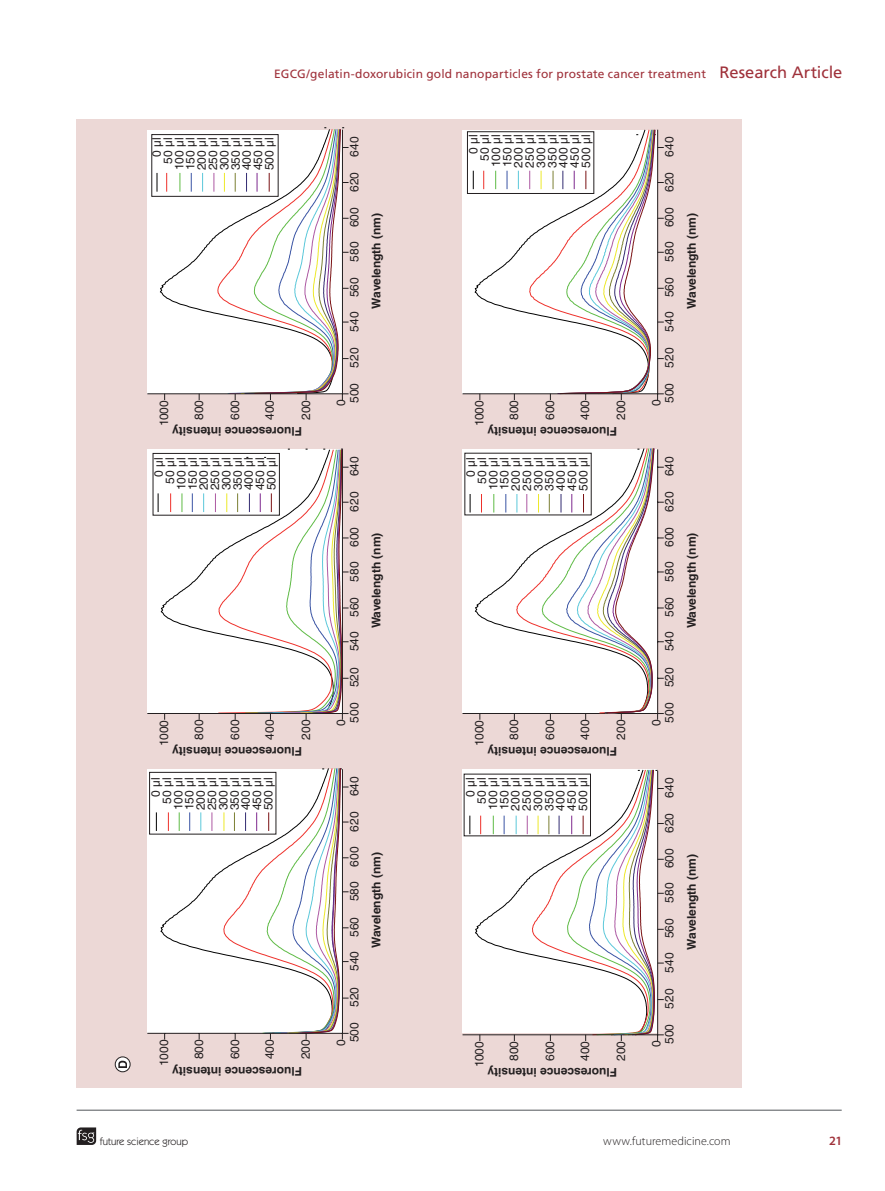
<style>
.page{position:relative;width:885px;height:1191px;background:#fff}
.page>*{position:absolute;margin:0;border:0;box-sizing:border-box;transform-origin:0 0}
.t1{font:600 12.75px "Myriad Pro";color:#9f313a}
.t2{font:12px/11.2px "Helvetica LT Std";color:#231f20;text-align:right}
.t3{font:700 12px "Helvetica LT Std";color:#231f20}
.t4{font:12px "Frutiger";letter-spacing:.01em;color:#9f313a}
.t5{font:300 12px "Myriad Pro";letter-spacing:.005em;color:#231f20}
.t6{font:10.5px "Itc Kabel";color:#231f20}
.s1{font-size:16.5px}
</style>
<div class="page">
<div style="left:77px;top:119px;width:665px;height:968px;background:#ecd8d6"></div>
<svg style="left:658px;top:449px;width:6px;height:271px"></svg>
<svg style="left:147px;top:769px;width:202px;height:271px;background:#f4f2f1"></svg>
<svg style="left:527px;top:770px;width:136px;height:271px"></svg>
<svg style="left:462px;top:836px;width:196px;height:199px;background:#f3f2f2"></svg>
<svg style="left:658px;top:130px;width:5px;height:270px"></svg>
<svg style="left:149px;top:129px;width:509px;height:707px"></svg>
<svg style="left:115px;top:1057px;width:15px;height:14px"></svg>
<div style="left:115px;top:1056px;width:15px;height:16px;border:1px solid #231f20;border-radius:50%"></div>
<svg style="left:118px;top:1060px;width:9px;height:8px"></svg>
<svg style="left:77px;top:1127px;width:19px;height:18px"></svg>
<hr style="left:77px;top:1109px;width:764px;height:1px;background:#52555a">
<p class="t4" style="left:274px;top:67px;width:569px">EGCG/gelatin-doxorubicin gold nanoparticles for prostate cancer treatment <span class="s1">Research Article</span></p>
<p class="t2" style="left:151px;top:170px;width:34px;rotate:-90deg">0 µl<br>50 µl<br>100 µl<br>150 µl<br>200 µl<br>250 µl<br>300 µl<br>350 µl<br>400 µl<br>450 µl<br>500 µl</p>
<p class="t2" style="left:348px;top:157px;width:22px;rotate:-90deg">640</p>
<p class="t2" style="left:467px;top:168px;width:34px;rotate:-90deg">0 µl<br>50 µl<br>100 µl<br>150 µl<br>200 µl<br>250 µl<br>300 µl<br>350 µl<br>400 µl<br>450 µl<br>500 µl</p>
<p class="t2" style="left:663px;top:157px;width:22px;rotate:-90deg">640</p>
<p class="t2" style="left:348px;top:192px;width:22px;rotate:-90deg">620</p>
<p class="t2" style="left:663px;top:192px;width:22px;rotate:-90deg">620</p>
<p class="t2" style="left:348px;top:262px;width:56px;rotate:-90deg">580 600</p>
<p class="t3" style="left:369px;top:309px;width:97px;rotate:-90deg">Wavelength (nm)</p>
<p class="t2" style="left:348px;top:331px;width:56px;rotate:-90deg">540 560</p>
<p class="t2" style="left:663px;top:262px;width:56px;rotate:-90deg">580 600</p>
<p class="t3" style="left:684px;top:309px;width:97px;rotate:-90deg">Wavelength (nm)</p>
<p class="t2" style="left:663px;top:331px;width:56px;rotate:-90deg">540 560</p>
<p class="t2" style="left:348px;top:367px;width:22px;rotate:-90deg">520</p>
<p class="t2" style="left:663px;top:367px;width:22px;rotate:-90deg">520</p>
<p class="t2" style="left:348px;top:403px;width:22px;rotate:-90deg">500</p>
<p class="t2" style="left:264px;top:420px;width:22px;rotate:-90deg">400</p>
<p class="t2" style="left:300px;top:420px;width:22px;rotate:-90deg">200</p>
<p class="t2" style="left:335px;top:406px;width:8px;rotate:-90deg">0</p>
<p class="t2" style="left:158px;top:426px;width:28px;rotate:-90deg">1000</p>
<p class="t2" style="left:193px;top:420px;width:22px;rotate:-90deg">800</p>
<p class="t2" style="left:229px;top:420px;width:22px;rotate:-90deg">600</p>
<p class="t3" style="left:302px;top:439px;width:131px;rotate:-180deg">Fluorescence intensity</p>
<p class="t2" style="left:663px;top:403px;width:22px;rotate:-90deg">500</p>
<p class="t2" style="left:579px;top:420px;width:22px;rotate:-90deg">400</p>
<p class="t2" style="left:615px;top:420px;width:22px;rotate:-90deg">200</p>
<p class="t2" style="left:650px;top:406px;width:8px;rotate:-90deg">0</p>
<p class="t2" style="left:473px;top:426px;width:28px;rotate:-90deg">1000</p>
<p class="t2" style="left:508px;top:420px;width:22px;rotate:-90deg">800</p>
<p class="t2" style="left:544px;top:420px;width:22px;rotate:-90deg">600</p>
<p class="t3" style="left:617px;top:439px;width:131px;rotate:-180deg">Fluorescence intensity</p>
<p class="t2" style="left:153px;top:490px;width:34px;rotate:-90deg">0 µl<br>50 µl<br>100 µl<br>150 µl<br>200 µl<br>250 µl<br>300 µl<br>350 µl<br>400 µl<br>450 µl<br>500 µl</p>
<p class="t2" style="left:348px;top:476px;width:22px;rotate:-90deg">640</p>
<p class="t2" style="left:348px;top:512px;width:22px;rotate:-90deg">620</p>
<p class="t2" style="left:465px;top:490px;width:34px;rotate:-90deg">0 µl<br>50 µl<br>100 µl<br>150 µl<br>200 µl<br>250 µl<br>300 µl<br>350 µl<br>400 µl<br>450 µl<br>500 µl</p>
<p class="t2" style="left:663px;top:476px;width:22px;rotate:-90deg">640</p>
<p class="t2" style="left:663px;top:512px;width:22px;rotate:-90deg">620</p>
<p class="t2" style="left:348px;top:581px;width:56px;rotate:-90deg">580 600</p>
<p class="t3" style="left:369px;top:628px;width:97px;rotate:-90deg">Wavelength (nm)</p>
<p class="t2" style="left:348px;top:651px;width:56px;rotate:-90deg">540 560</p>
<p class="t2" style="left:663px;top:581px;width:56px;rotate:-90deg">580 600</p>
<p class="t3" style="left:684px;top:628px;width:97px;rotate:-90deg">Wavelength (nm)</p>
<p class="t2" style="left:663px;top:651px;width:56px;rotate:-90deg">540 560</p>
<p class="t2" style="left:348px;top:687px;width:22px;rotate:-90deg">520</p>
<p class="t2" style="left:663px;top:687px;width:22px;rotate:-90deg">520</p>
<p class="t2" style="left:348px;top:722px;width:22px;rotate:-90deg">500</p>
<p class="t2" style="left:264px;top:739px;width:22px;rotate:-90deg">400</p>
<p class="t2" style="left:300px;top:739px;width:22px;rotate:-90deg">200</p>
<p class="t2" style="left:335px;top:726px;width:8px;rotate:-90deg">0</p>
<p class="t2" style="left:158px;top:746px;width:28px;rotate:-90deg">1000</p>
<p class="t2" style="left:193px;top:739px;width:22px;rotate:-90deg">800</p>
<p class="t2" style="left:229px;top:739px;width:22px;rotate:-90deg">600</p>
<p class="t3" style="left:302px;top:758px;width:131px;rotate:-180deg">Fluorescence intensity</p>
<p class="t2" style="left:663px;top:722px;width:22px;rotate:-90deg">500</p>
<p class="t2" style="left:579px;top:739px;width:22px;rotate:-90deg">400</p>
<p class="t2" style="left:615px;top:739px;width:22px;rotate:-90deg">200</p>
<p class="t2" style="left:650px;top:726px;width:8px;rotate:-90deg">0</p>
<p class="t2" style="left:473px;top:746px;width:28px;rotate:-90deg">1000</p>
<p class="t2" style="left:508px;top:739px;width:22px;rotate:-90deg">800</p>
<p class="t2" style="left:544px;top:739px;width:22px;rotate:-90deg">600</p>
<p class="t3" style="left:617px;top:758px;width:131px;rotate:-180deg">Fluorescence intensity</p>
<p class="t2" style="left:150px;top:797px;width:21px;rotate:-90deg">0 µl</p>
<p class="t2" style="left:348px;top:796px;width:22px;rotate:-90deg">640</p>
<p class="t2" style="left:161px;top:810px;width:34px;text-align:center;rotate:-90deg">50 µl<br>100 µl<br>150 µl<br>200 µl<br>250 µl<br>300 µl<br>350 µl<br>400 µl<br>450 µl<br>500 µl</p>
<p class="t2" style="left:348px;top:831px;width:22px;rotate:-90deg">620</p>
<p class="t2" style="left:464px;top:810px;width:34px;rotate:-90deg">0 µl<br>50 µl<br>100 µl<br>150 µl<br>200 µl<br>250 µl<br>300 µl<br>350 µl<br>400 µl<br>450 µl<br>500 µl</p>
<p class="t2" style="left:663px;top:797px;width:22px;rotate:-90deg">640</p>
<p class="t2" style="left:663px;top:833px;width:22px;rotate:-90deg">620</p>
<p class="t2" style="left:348px;top:901px;width:56px;rotate:-90deg">580 600</p>
<p class="t3" style="left:369px;top:948px;width:97px;rotate:-90deg">Wavelength (nm)</p>
<p class="t2" style="left:348px;top:971px;width:56px;rotate:-90deg">540 560</p>
<p class="t2" style="left:663px;top:902px;width:56px;rotate:-90deg">580 600</p>
<p class="t3" style="left:684px;top:949px;width:97px;rotate:-90deg">Wavelength (nm)</p>
<p class="t2" style="left:663px;top:972px;width:56px;rotate:-90deg">540 560</p>
<p class="t2" style="left:348px;top:1007px;width:22px;rotate:-90deg">520</p>
<p class="t2" style="left:663px;top:1008px;width:22px;rotate:-90deg">520</p>
<p class="t2" style="left:348px;top:1042px;width:22px;rotate:-90deg">500</p>
<p class="t2" style="left:264px;top:1059px;width:22px;rotate:-90deg">400</p>
<p class="t2" style="left:300px;top:1059px;width:22px;rotate:-90deg">200</p>
<p class="t2" style="left:335px;top:1046px;width:8px;rotate:-90deg">0</p>
<p class="t2" style="left:158px;top:1065px;width:28px;rotate:-90deg">1000</p>
<p class="t2" style="left:193px;top:1059px;width:22px;rotate:-90deg">800</p>
<p class="t2" style="left:229px;top:1059px;width:22px;rotate:-90deg">600</p>
<p class="t3" style="left:302px;top:1078px;width:131px;rotate:-180deg">Fluorescence intensity</p>
<p class="t2" style="left:663px;top:1044px;width:22px;rotate:-90deg">500</p>
<p class="t2" style="left:579px;top:1061px;width:22px;rotate:-90deg">400</p>
<p class="t2" style="left:615px;top:1061px;width:22px;rotate:-90deg">200</p>
<p class="t2" style="left:650px;top:1047px;width:8px;rotate:-90deg">0</p>
<p class="t2" style="left:473px;top:1067px;width:28px;rotate:-90deg">1000</p>
<p class="t2" style="left:508px;top:1061px;width:22px;rotate:-90deg">800</p>
<p class="t2" style="left:544px;top:1061px;width:22px;rotate:-90deg">600</p>
<p class="t3" style="left:617px;top:1080px;width:131px;rotate:-180deg">Fluorescence intensity</p>
<p class="t6" style="left:100px;top:1135px;width:90px">future science group</p>
<p class="t5" style="left:603px;top:1134px;width:129px">www.futuremedicine.com</p>
<p class="t1" style="left:829px;top:1132px;width:15px">21</p>
</div>
